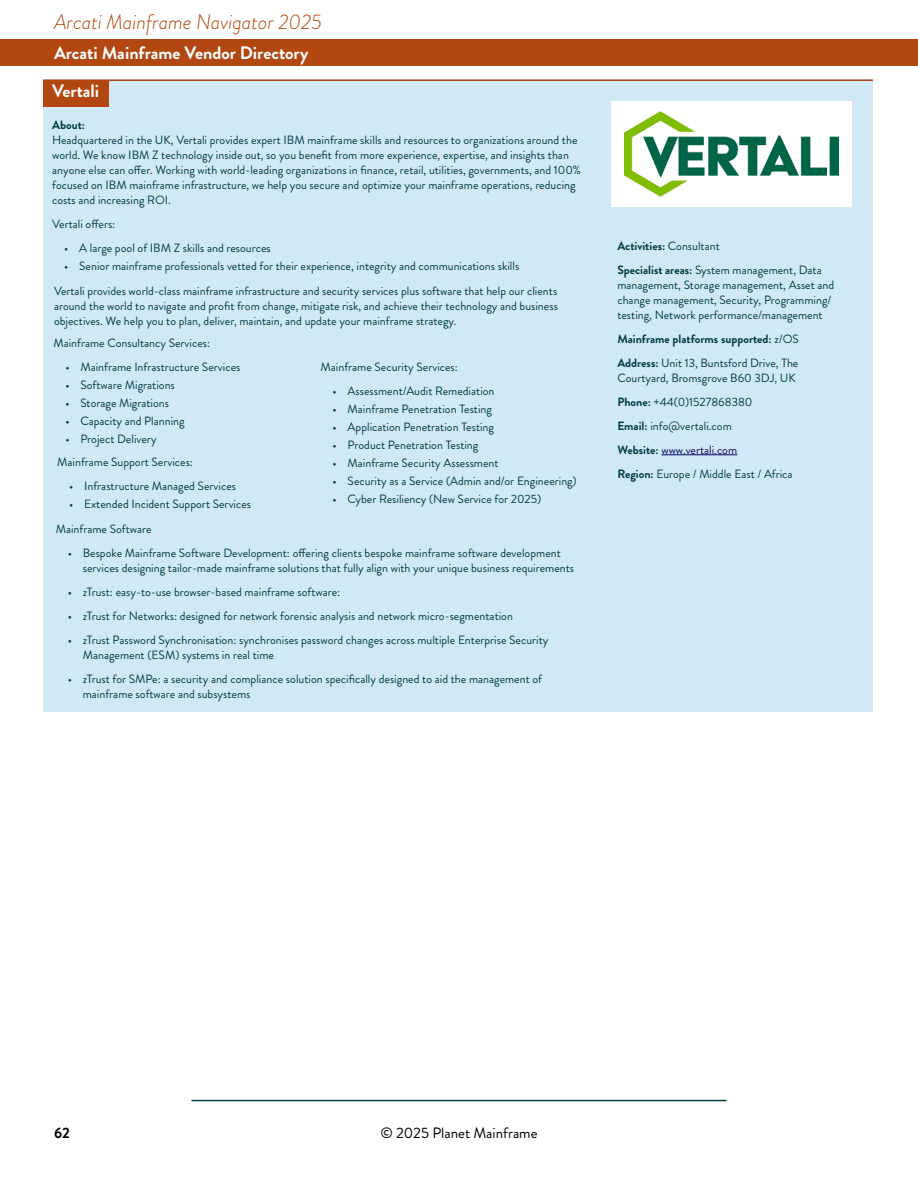
<style>
.page{position:relative;width:918px;height:1188px;background:#fff}
.page>*{position:absolute;margin:0;border:0;box-sizing:border-box;transform-origin:0 0}
.t1{font:italic 300 21px "Brandon Grotesque";color:#b24712}
.t2{font:700 18px "Brandon Grotesque";color:#fff}
.t3{font:15px "Brandon Grotesque";color:#000}
.t4{font:700 15px "Brandon Grotesque";color:#000}
.t5{font:12px/15px "Brandon Grotesque";color:#003d40}
.t6{font:700 12px/24px "Brandon Grotesque";color:#003d40}
.s1{font-weight:700}
.s2{font-weight:400}
.s3{color:#08085c}
</style>
<div class="page">
<div style="left:0;top:39px;width:918px;height:27px;background:#b24712"></div>
<hr style="left:192px;top:1100px;width:535px;height:1px;background:#003d40">
<div style="left:43px;top:80px;width:830px;height:632px;background:#d1e8f5"></div>
<div style="left:43px;top:80px;width:65px;height:27px;background:#b24712"></div>
<hr style="left:43px;top:79px;width:830px;height:2px;background:#b24712">
<div style="left:611px;top:101px;width:241px;height:106px;background:#fff"></div>
<img style="left:625px;top:111px;width:213px;height:85px">
<hr style="left:661px;top:454px;width:76px;height:1px;background:#08085c">
<h1 class="t1" style="left:54px;top:8px;width:269px">Arcati Mainframe Navigator 2025</h1>
<h2 class="t2" style="left:54px;top:40px;width:256px">Arcati Mainframe Vendor Directory</h2>
<h2 class="t2" style="left:52px;top:79px;width:49px">Vertali</h2>
<p class="t6" style="left:52px;top:113px;width:34px">About:</p>
<p class="t5" style="left:52px;top:133px;width:530px">Headquartered in the UK, Vertali provides expert IBM mainframe skills and resources to organizations around the world. We know IBM Z technology inside out, so you benefit from more experience, expertise, and insights than anyone else can offer. Working with world-leading organizations in finance, retail, utilities, governments, and 100% focused on IBM mainframe infrastructure, we help you secure and optimize your mainframe operations, reducing costs and increasing ROI.</p>
<p class="t5" style="left:52px;top:217px;width:65px">Vertali offers:</p>
<p class="t5" style="left:64px;top:241px;width:208px">• A large pool of IBM Z skills and resources</p>
<p class="t5" style="left:64px;top:259px;width:457px">• Senior mainframe professionals vetted for their experience, integrity and communications skills</p>
<p class="t5" style="left:54px;top:283px;width:505px;text-align:justify">Vertali provides world-class mainframe infrastructure and security services plus software that help our clients around the world to navigate and profit from change, mitigate risk, and achieve their technology and business objectives. We help you to plan, deliver, maintain, and update your mainframe strategy.</p>
<p class="t5" style="left:321px;top:359px;width:139px">Mainframe Security Services:</p>
<p class="t5" style="left:333px;top:383px;width:163px">• Assessment/Audit Remediation</p>
<p class="t5" style="left:333px;top:401px;width:161px">• Mainframe Penetration Testing</p>
<p class="t5" style="left:333px;top:419px;width:163px">• Application Penetration Testing</p>
<p class="t5" style="left:333px;top:437px;width:147px">• Product Penetration Testing</p>
<p class="t5" style="left:333px;top:455px;width:168px">• Mainframe Security Assessment</p>
<p class="t5" style="left:333px;top:473px;width:246px">• Security as a Service (Admin and/or Engineering)</p>
<p class="t5" style="left:333px;top:491px;width:210px">• Cyber Resiliency (New Service for 2025)</p>
<p class="t5" style="left:56px;top:521px;width:97px">Mainframe Software</p>
<p class="t5" style="left:83px;top:545px;width:493px;text-indent:-15px">• Bespoke Mainframe Software Development: offering clients bespoke mainframe software development services designing tailor-made mainframe solutions that fully align with your unique business requirements</p>
<p class="t5" style="left:68px;top:584px;width:274px">• zTrust: easy-to-use browser-based mainframe software:</p>
<p class="t5" style="left:68px;top:608px;width:447px">• zTrust for Networks: designed for network forensic analysis and network micro-segmentation</p>
<p class="t5" style="left:83px;top:632px;width:467px;text-indent:-15px">• zTrust Password Synchronisation: synchronises password changes across multiple Enterprise Security<br>Management (ESM) systems in real time</p>
<p class="t5" style="left:83px;top:671px;width:461px;text-indent:-15px">• zTrust for SMPe: a security and compliance solution specifically designed to aid the management of mainframe software and subsystems</p>
<p class="t5" style="left:53px;top:335px;width:158px">Mainframe Consultancy Services:</p>
<p class="t5" style="left:65px;top:359px;width:177px">• Mainframe Infrastructure Services</p>
<p class="t5" style="left:65px;top:377px;width:111px">• Software Migrations</p>
<p class="t5" style="left:65px;top:395px;width:105px">• Storage Migrations</p>
<p class="t5" style="left:65px;top:413px;width:121px">• Capacity and Planning</p>
<p class="t5" style="left:65px;top:431px;width:93px">• Project Delivery</p>
<p class="t5" style="left:57px;top:454px;width:137px">Mainframe Support Services:</p>
<p class="t5" style="left:69px;top:478px;width:168px">• Infrastructure Managed Services</p>
<p class="t5" style="left:69px;top:496px;width:183px">• Extended Incident Support Services</p>
<p class="t5" style="left:617px;top:234px;width:206px;line-height:24px"><span class="s1">Activities:</span> Consultant<br><span class="s1">Specialist areas:</span> System management, Data</p>
<p class="t5" style="left:617px;top:277px;width:218px">management, Storage management, Asset and change management, Security, Programming/ testing, Network performance/management</p>
<p class="t6" style="left:617px;top:327px;width:183px">Mainframe platforms supported: <span class="s2">z/OS<br></span>Address: <span class="s2">Unit 13, Buntsford Drive, The</span></p>
<p class="t5" style="left:617px;top:366px;width:180px;line-height:24px">Courtyard, Bromsgrove B60 3DJ, UK<br><span class="s1">Phone:</span> +44(0)1527868380<br><span class="s1">Email:</span> info@vertali.com<br><span class="s1">Website:</span> <span class="s3">www.vertali.com<br></span><span class="s1">Region:</span> Europe / Middle East / Africa</p>
<p class="t4" style="left:54px;top:1123px;width:17px">62</p>
<p class="t3" style="left:380px;top:1123px;width:159px">© 2025 Planet Mainframe</p>
</div>
